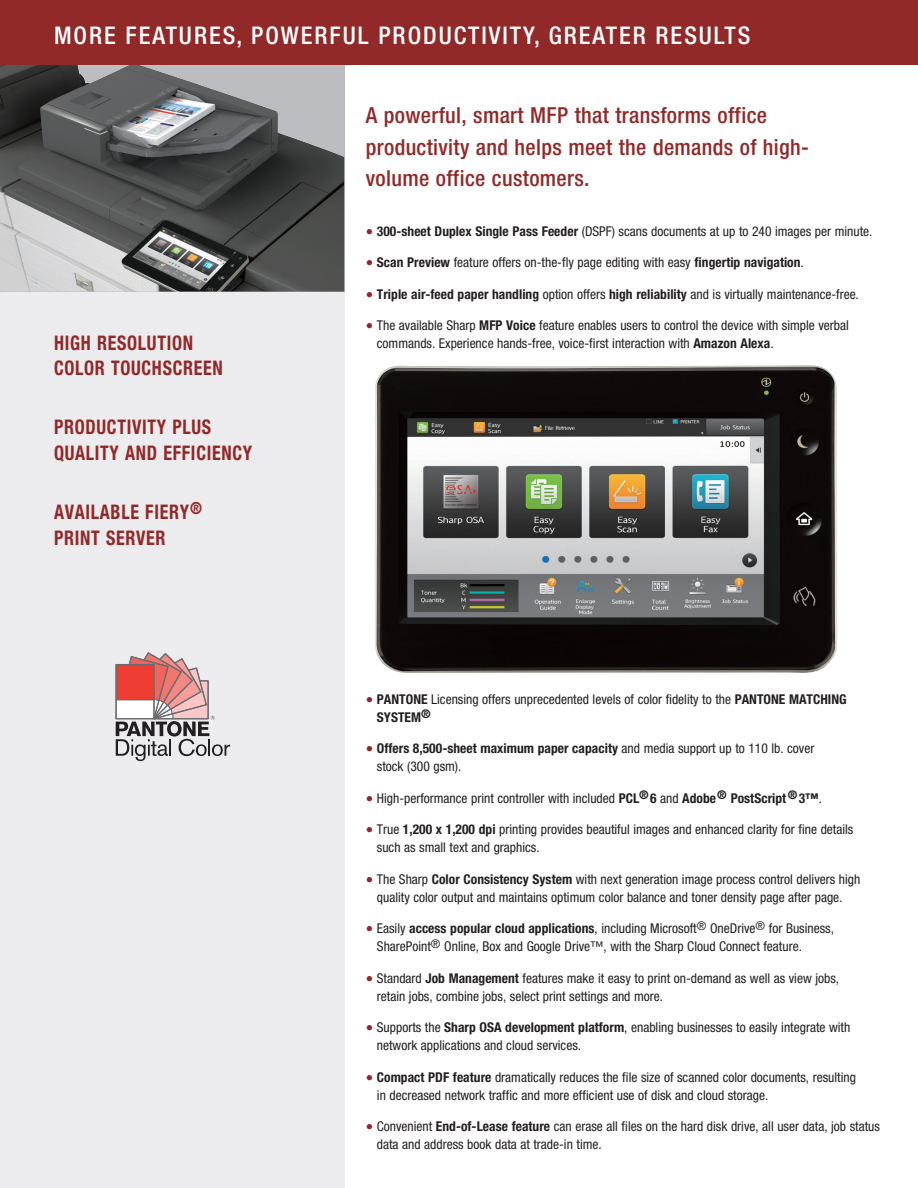
<style>
.page{position:relative;width:918px;height:1188px;background:#fff}
.page>*{position:absolute;margin:0;border:0;box-sizing:border-box;transform-origin:0 0}
.t1{font:500 condensed 24.3px "Helvetica Neue LT Std";letter-spacing:.08em;color:#fff}
.t2{font:500 condensed 22.2px/31.5px "Helvetica Neue LT Std";letter-spacing:.015em;color:#922929}
.t3{font:700 condensed 20.1px/25.5px "Helvetica Neue LT Std";letter-spacing:.04em;color:#922929;scale:.89 1}
.t4{font:condensed 13.5px/18px "Helvetica Neue LT Std";color:#231f20}
.s1{font-size:15px;color:#922929}
.s2{font-weight:700}
</style>
<div class="page">
<div style="left:0;top:0;width:344px;height:1188px;background:#ececee"></div>
<img style="left:0;top:65px;width:344px;height:227px">
<div style="left:0;top:0;width:918px;height:65px;background:#922929"></div>
<img style="left:375px;top:365px;width:462px;height:308px">
<svg style="left:115px;top:652px;width:116px;height:109px"></svg>
<h1 class="t1" style="left:54px;top:21px;width:562px">POW RFUL PERFORMANCE, STRONG PRODUCTIVITY</h1>
<h1 class="t1" style="left:54px;top:21px;width:698px">MORE FEATURES, POWERFUL PRODUCTIVITY, GREATER RESULTS</h1>
<h3 class="t3" style="left:54px;top:329px;width:114px">EASY TO USE</h3>
<h3 class="t3" style="left:54px;top:329px;width:191px">HIGH RESOLUTION<br>COLOR TOUCHSCREEN</h3>
<h3 class="t3" style="left:54px;top:414px;width:224px">PRODUCTIVITY PLUS<br>QUALITY AND EFFICIENCY</h3>
<h3 class="t3" style="left:54px;top:499px;width:168px">AVAILABLE FIERY<sup>®<br></sup>PRINT SERVER</h3>
<h3 class="t3" style="left:54px;top:448px;width:200px">WORKPLACE FRIENDLY</h3>
<h2 class="t2" style="left:366px;top:100px;width:445px">A powerful, smart MFP that transforms office productivity and helps meet the demands of high&shy;volume office customers.</h2>
<p class="t4" style="left:366px;top:222px;width:508px"><span class="s1">•</span> <span class="s2">300-sheet Duplex Single Pass Feeder</span> (DSPF) scans documents at up to 240 images per minute.</p>
<p class="t4" style="left:366px;top:254px;width:440px"><span class="s1">•</span> <span class="s2">Scan Preview</span> feature offers on-the-fly page editing with easy <span class="s2">fingertip navigation</span>.</p>
<p class="t4" style="left:366px;top:285px;width:495px"><span class="s1">•</span> <span class="s2">Triple air-feed paper handling</span> option offers <span class="s2">high reliability</span> and is virtually maintenance-free.</p>
<p class="t4" style="left:377px;top:317px;width:474px;text-indent:-11px"><span class="s1">•</span> The available Sharp <span class="s2">MFP Voice</span> feature enables users to control the device with simple verbal commands. Experience hands-free, voice-first interaction with <span class="s2">Amazon Alexa</span>.</p>
<p class="t4" style="left:377px;top:690px;width:471px;text-indent:-11px"><span class="s1">•</span> <span class="s2">PANTONE</span> Licensing offers unprecedented levels of color fidelity to the <span class="s2">PANTONE MATCHING<br>SYSTEM</span><sup>®</sup></p>
<p class="t4" style="left:377px;top:740px;width:439px;text-indent:-11px"><span class="s1">•</span> <span class="s2">Offers 8,500-sheet maximum paper capacity</span> and media support up to 110 lb. cover stock (300 gsm).</p>
<p class="t4" style="left:366px;top:789px;width:458px"><span class="s1">•</span> High-performance print controller with included <span class="s2">PCL</span><sup>®</sup><span class="s2">6</span> and <span class="s2">Adobe</span><sup>®</sup> <span class="s2">PostScript</span> <sup>®</sup><span class="s2">3™</span>.</p>
<p class="t4" style="left:377px;top:821px;width:478px;text-indent:-11px"><span class="s1">•</span> True <span class="s2">1,200 x 1,200 dpi</span> printing provides beautiful images and enhanced clarity for fine details such as small text and graphics.</p>
<p class="t4" style="left:366px;top:870px;width:496px;text-align:center"><span class="s1">•</span> The Sharp <span class="s2">Color Consistency System</span> with next generation image process control delivers high quality color output and maintains optimum color balance and toner density page after page.</p>
<p class="t4" style="left:377px;top:920px;width:459px;text-indent:-11px"><span class="s1">•</span> Easily <span class="s2">access popular cloud applications</span>, including Microsoft<sup>®</sup> OneDrive<sup>®</sup> for Business,<br>SharePoint<sup>®</sup> Online, Box and Google Drive™, with the Sharp Cloud Connect feature.</p>
<p class="t4" style="left:377px;top:969px;width:464px;text-indent:-11px"><span class="s1">•</span> Standard <span class="s2">Job Management</span> features make it easy to print on-demand as well as view jobs, retain jobs, combine jobs, select print settings and more.</p>
<p class="t4" style="left:377px;top:1019px;width:475px;text-indent:-11px"><span class="s1">•</span> Supports the <span class="s2">Sharp OSA development platform</span>, enabling businesses to easily integrate with network applications and cloud services.</p>
<p class="t4" style="left:377px;top:1068px;width:481px;text-indent:-11px"><span class="s1">•</span> <span class="s2">Compact PDF feature</span> dramatically reduces the file size of scanned color documents, resulting in decreased network traffic and more efficient use of disk and cloud storage.</p>
<p class="t4" style="left:377px;top:1118px;width:505px;text-indent:-11px"><span class="s1">•</span> Convenient <span class="s2">End-of-Lease feature</span> can erase all files on the hard disk drive, all user data, job status data and address book data at trade-in time.</p>
</div>
